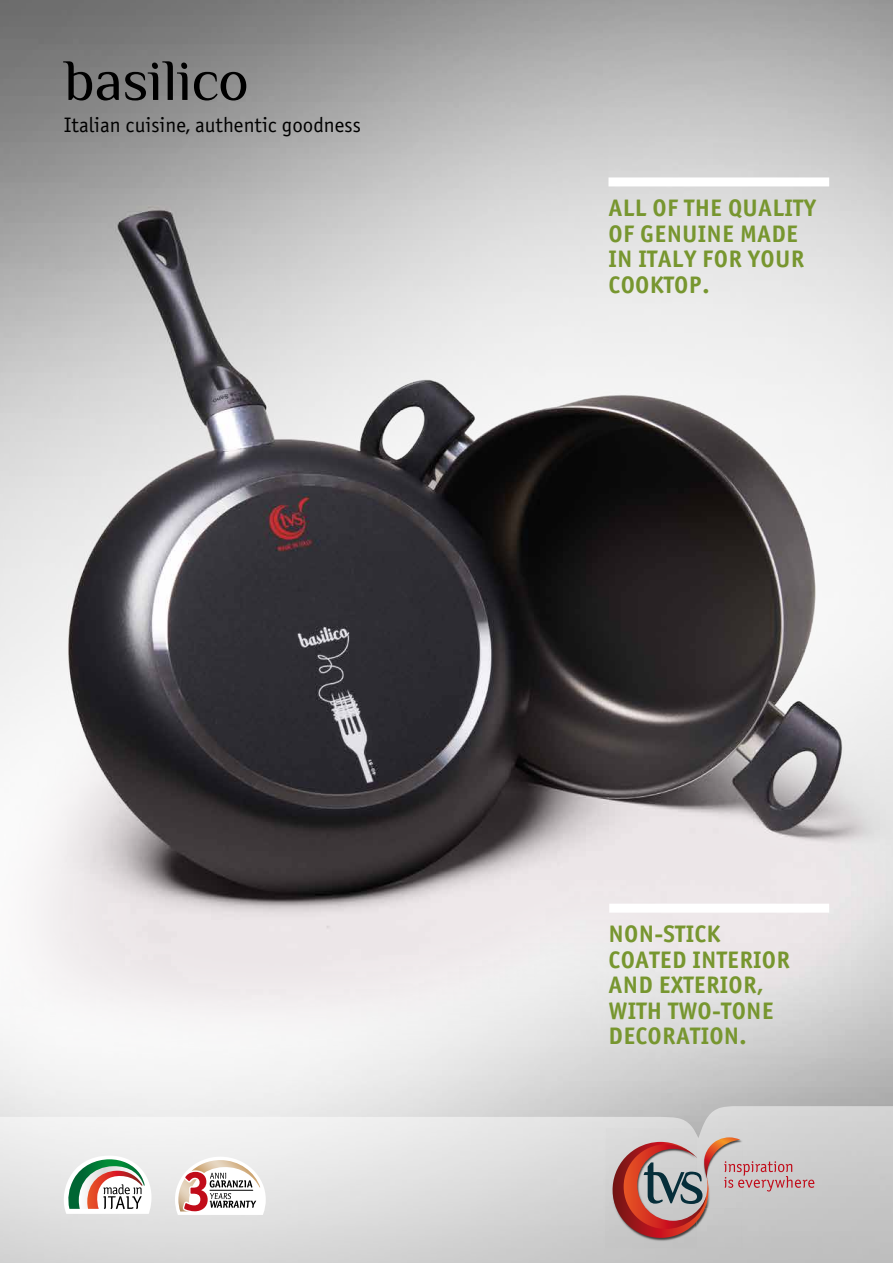
<style>
.page{position:relative;width:893px;height:1263px;background:#fff}
.page>*{position:absolute;margin:0;border:0;box-sizing:border-box;transform-origin:0 0}
.t1{font:58.5px "Philosopher";color:#000}
.t2{font:24px/25.5px "Officina Sans Bold ITC";letter-spacing:.01em;color:#77962f}
.t3{font:21px "Officina Sans Book ITC";color:#000}
</style>
<div class="page">
<img style="left:0;top:0;width:893px;height:1106px">
<div style="left:608px;top:177px;width:221px;height:9px;background:#fff"></div>
<div style="left:609px;top:904px;width:220px;height:9px;background:#fff"></div>
<svg style="left:0;top:1106px;width:893px;height:157px;background:#dbdbdb"></svg>
<svg style="left:58px;top:1155px;width:93px;height:59px"></svg>
<svg style="left:175px;top:1157px;width:91px;height:58px"></svg>
<img style="left:605px;top:1128px;width:137px;height:120px">
<svg style="left:606px;top:1137px;width:208px;height:108px;background:#bfa5a4"></svg>
<h1 class="t1" style="left:64px;top:49px;width:186px">basilico</h1>
<p class="t3" style="left:64px;top:113px;width:299px">Italian cuisine, authentic goodness</p>
<p class="t2" style="left:609px;top:195px;width:209px">ALL OF THE QUALITY<br>OF GENUINE MADE<br>IN ITALY FOR YOUR<br>COOKTOP.</p>
<p class="t2" style="left:609px;top:921px;width:183px">NON-STICK<br>COATED INTERIOR<br>AND EXTERIOR,<br>WITH TWO-TONE<br>DECORATION.</p>
</div>
